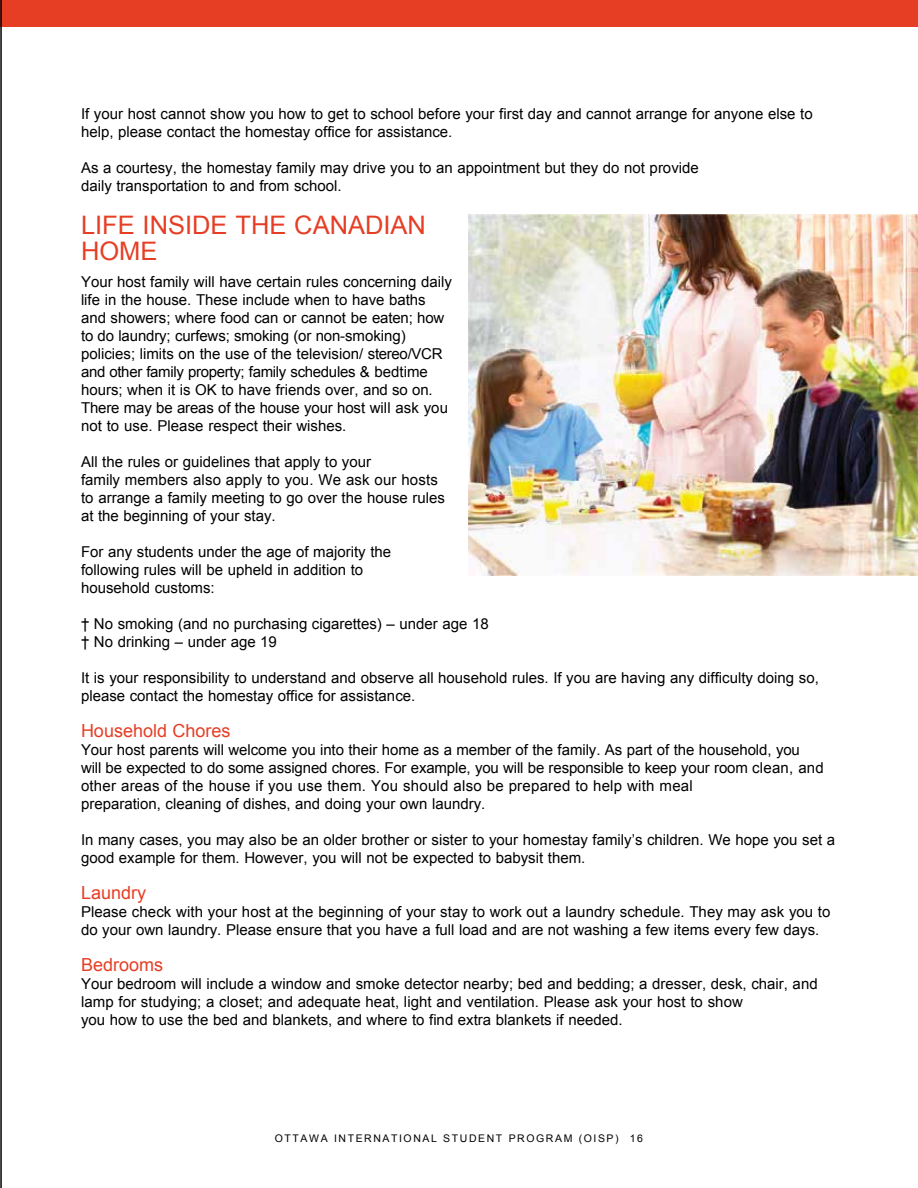
<style>
.page{position:relative;width:918px;height:1188px;background:#fff}
.page>*{position:absolute;margin:0;border:0;box-sizing:border-box;transform-origin:0 0}
.t1{font:25.5px/25.5px "Arial";color:#e63e25}
.t2{font:18px "Arial";color:#e63e25}
.t3{font:15px/18px "Arial";color:#000}
.t4{font:10.5px "Arial";letter-spacing:.15em;color:#000}
</style>
<div class="page">
<div style="left:0;top:0;width:918px;height:27px;background:#e63e25"></div>
<img style="left:468px;top:214px;width:450px;height:362px">
<hr style="left:0;top:0;width:2px;height:1188px;background:#000">
<p class="t3" style="left:81px;top:105px;width:733px">If your host cannot show you how to get to school before your first day and cannot arrange for anyone else to help, please contact the homestay office for assistance.</p>
<p class="t3" style="left:81px;top:159px;width:619px">As a courtesy, the homestay family may drive you to an appointment but they do not provide daily transportation to and from school.</p>
<h1 class="t1" style="left:81px;top:213px;width:347px">LIFE INSIDE THE CANADIAN<br>HOME</h1>
<p class="t3" style="left:81px;top:273px;width:372px">Your host family will have certain rules concerning daily life in the house. These include when to have baths and showers; where food can or cannot be eaten; how to do laundry; curfews; smoking (or non-smoking) policies; limits on the use of the television/ stereo/VCR and other family property; family schedules &amp; bedtime hours; when it is OK to have friends over, and so on.<br>There may be areas of the house your host will ask you not to use. Please respect their wishes.</p>
<p class="t3" style="left:81px;top:453px;width:365px">All the rules or guidelines that apply to your<br>family members also apply to you. We ask our hosts to arrange a family meeting to go over the house rules at the beginning of your stay.</p>
<p class="t3" style="left:81px;top:543px;width:312px">For any students under the age of majority the following rules will be upheld in addition to household customs:</p>
<p class="t3" style="left:81px;top:615px;width:409px">† No smoking (and no purchasing cigarettes) – under age 18 † No drinking – under age 19</p>
<p class="t3" style="left:81px;top:669px;width:739px">It is your responsibility to understand and observe all household rules. If you are having any difficulty doing so, please contact the homestay office for assistance.</p>
<p class="t2" style="left:81px;top:719px;width:151px">Household Chores</p>
<p class="t3" style="left:81px;top:741px;width:744px">Your host parents will welcome you into their home as a member of the family. As part of the household, you will be expected to do some assigned chores. For example, you will be responsible to keep your room clean, and other areas of the house if you use them. You should also be prepared to help with meal<br>preparation, cleaning of dishes, and doing your own laundry.</p>
<p class="t3" style="left:81px;top:831px;width:756px">In many cases, you may also be an older brother or sister to your homestay family’s children. We hope you set a good example for them. However, you will not be expected to babysit them.</p>
<p class="t2" style="left:81px;top:881px;width:67px">Laundry</p>
<p class="t3" style="left:81px;top:903px;width:751px">Please check with your host at the beginning of your stay to work out a laundry schedule. They may ask you to do your own laundry. Please ensure that you have a full load and are not washing a few items every few days.</p>
<p class="t2" style="left:81px;top:953px;width:84px">Bedrooms</p>
<p class="t3" style="left:81px;top:975px;width:738px">Your bedroom will include a window and smoke detector nearby; bed and bedding; a dresser, desk, chair, and lamp for studying; a closet; and adequate heat, light and ventilation. Please ask your host to show<br>you how to use the bed and blankets, and where to find extra blankets if needed.</p>
<p class="t4" style="left:275px;top:1131px;width:370px">OTTAWA INTERNATIONAL STUDENT PROGRAM (OISP) 16</p>
</div>
